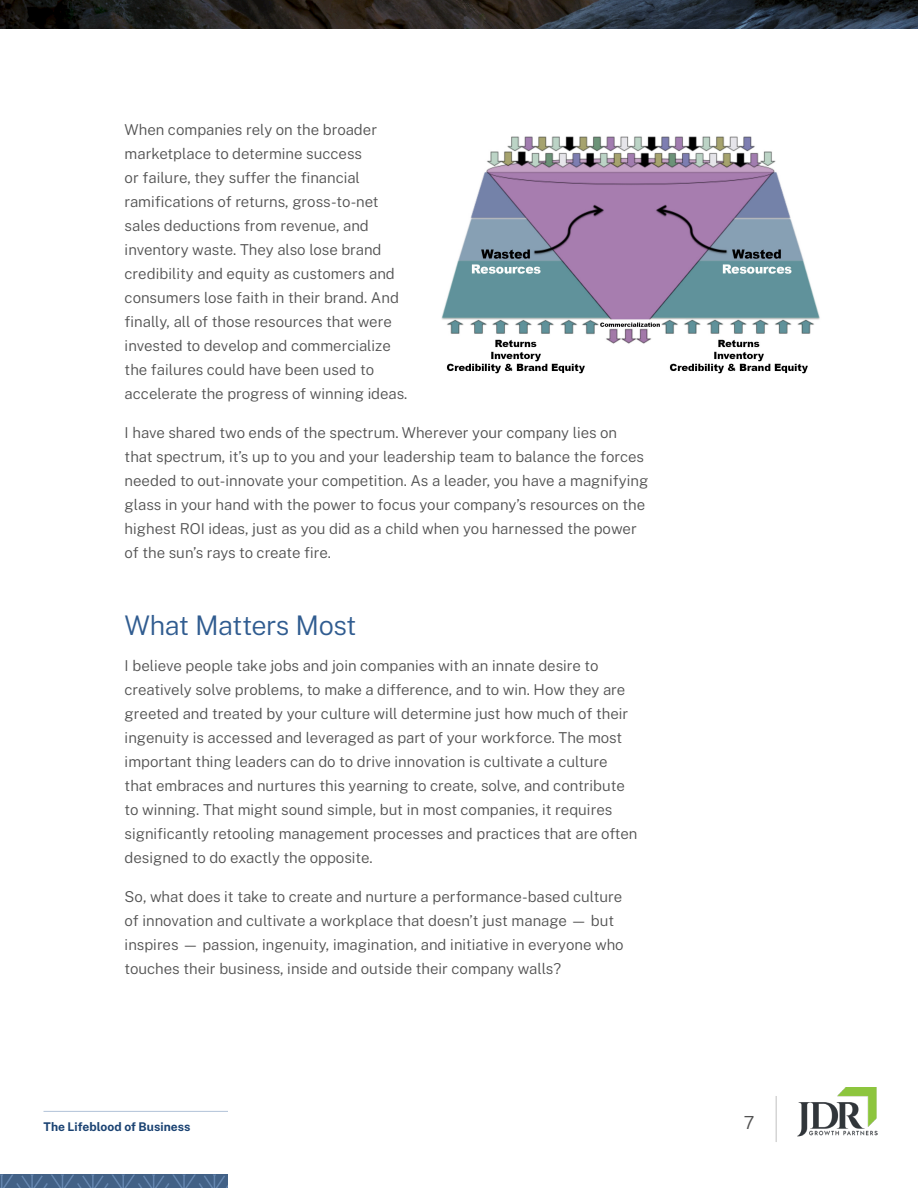
<style>
.page{position:relative;width:918px;height:1188px;background:#fff}
.page>*{position:absolute;margin:0;border:0;box-sizing:border-box;transform-origin:0 0}
.JDR_Subhead_WP{font:300 27px "Public Sans";letter-spacing:-.02em;color:#305c90}
.t1{font:300 18px "Public Sans";color:#515151}
.t2{font:300 15px/24px "Public Sans";color:#515151}
.t3{font:700 12px "Public Sans";letter-spacing:.005em;color:#1a4272}
</style>
<div class="page">
<img style="left:797px;top:1088px;width:81px;height:49px">
<hr style="left:776px;top:1096px;width:1px;height:46px;background:#d5d5d5">
<svg style="left:0;top:1174px;width:228px;height:14px;background:#48678d"></svg>
<img style="left:441px;top:136px;width:379px;height:238px">
<hr style="left:44px;top:1111px;width:184px;height:1px;background:#6185af">
<svg style="left:0;top:0;width:918px;height:28px;background:#242527"></svg>
<p class="t2" style="left:125px;top:117px;width:284px">When companies rely on the broader marketplace to determine success<br>or failure, they suffer the financial ramifications of returns, gross-to-net sales deductions from revenue, and inventory waste. They also lose brand credibility and equity as customers and consumers lose faith in their brand. And finally, all of those resources that were invested to develop and commercialize the failures could have been used to accelerate the progress of winning ideas.</p>
<p class="t2" style="left:125px;top:420px;width:525px">I have shared two ends of the spectrum. Wherever your company lies on that spectrum, it’s up to you and your leadership team to balance the forces needed to out-innovate your competition. As a leader, you have a magnifying glass in your hand with the power to focus your company’s resources on the highest ROI ideas, just as you did as a child when you harnessed the power of the sun’s rays to create fire.</p>
<p class="JDR_Subhead_WP" style="left:125px;top:606px;width:234px">What Matters Most</p>
<p class="t2" style="left:125px;top:653px;width:514px">I believe people take jobs and join companies with an innate desire to creatively solve problems, to make a difference, and to win. How they are greeted and treated by your culture will determine just how much of their ingenuity is accessed and leveraged as part of your workforce. The most important thing leaders can do to drive innovation is cultivate a culture that embraces and nurtures this yearning to create, solve, and contribute to winning. That might sound simple, but in most companies, it requires significantly retooling management processes and practices that are often designed to do exactly the opposite.</p>
<p class="t2" style="left:125px;top:884px;width:501px">So, what does it take to create and nurture a performance-based culture of innovation and cultivate a workplace that doesn’t just manage — but inspires — passion, ingenuity, imagination, and initiative in everyone who touches their business, inside and outside their company walls?</p>
<p class="t3" style="left:44px;top:1118px;width:149px">The Lifeblood of Business</p>
<p class="t1" style="left:744px;top:1110px;width:12px">7</p>
</div>
